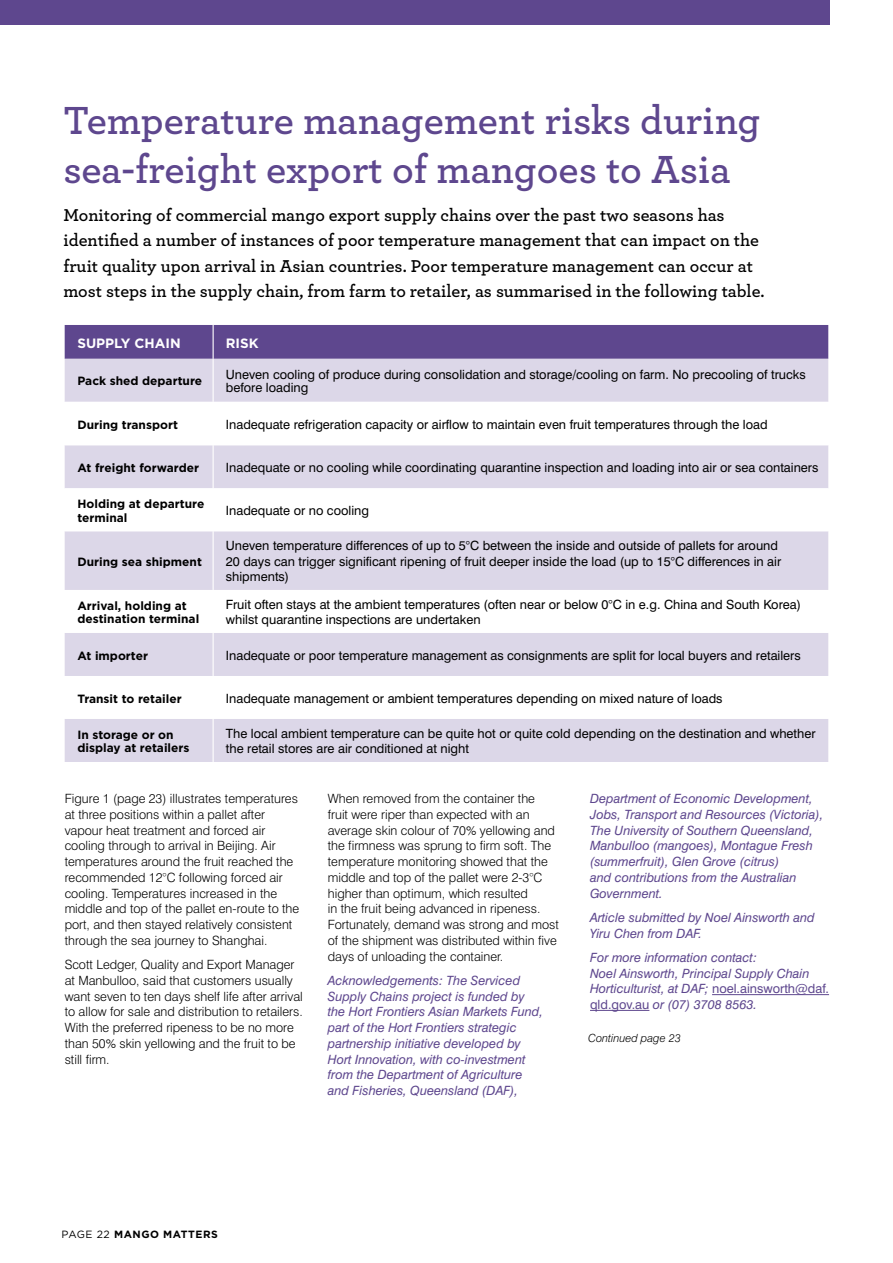
<style>
.page{position:relative;width:893px;height:1263px;background:#fff}
.page>*{position:absolute;margin:0;border:0;box-sizing:border-box;transform-origin:0 0}
.t1{font:600 41.1px/49.2px "Archer";color:#5e478e}
.t2{font:600 18px/25.5px "Archer";color:#000}
.t3{font:700 13.5px "Gotham";color:#fff}
.t4{font:300 12.75px/15.8px "Swiss 721 BT";color:#000}
.t5{font:12.75px/15.8px "Swiss 721 BT";color:#000}
.t6{font:italic 12.75px/15.8px "Swiss 721 BT";color:#5e478e}
.t7{font:700 12px/13.5px "Gotham";color:#000}
.t8{font:italic 300 11.25px "Swiss 721 BT";color:#000}
.t9{font:700 10.5px "Gotham";letter-spacing:.05em;color:#000}
.s1{font-style:normal}
.s2{font-weight:400}
</style>
<div class="page">
<div style="left:0;top:0;width:829px;height:25px;background:#5e478e"></div>
<div style="left:65px;top:325px;width:763px;height:34px;background:#5e478e"></div>
<div style="left:65px;top:359px;width:763px;height:403px;background:#dcd7e8"></div>
<svg style="left:65px;top:402px;width:763px;height:317px"></svg>
<hr style="left:213px;top:325px;width:1px;height:34px;background:#fff">
<hr style="left:213px;top:359px;width:1px;height:43px;background:#fff">
<hr style="left:213px;top:402px;width:1px;height:43px;background:#fff">
<hr style="left:213px;top:445px;width:1px;height:43px;background:#fff">
<hr style="left:213px;top:488px;width:1px;height:43px;background:#fff">
<hr style="left:213px;top:590px;width:1px;height:43px;background:#fff">
<hr style="left:213px;top:633px;width:1px;height:43px;background:#fff">
<hr style="left:213px;top:676px;width:1px;height:43px;background:#fff">
<hr style="left:213px;top:719px;width:1px;height:43px;background:#fff">
<hr style="left:213px;top:531px;width:1px;height:59px;background:#fff">
<hr style="left:712px;top:994px;width:117px;height:1px;background:#5e478e">
<hr style="left:590px;top:1010px;width:59px;height:1px;background:#5e478e">
<h1 class="t1" style="left:63px;top:93px;width:698px">Temperature management risks during sea-freight export of mangoes to Asia</h1>
<p class="t2" style="left:63px;top:201px;width:702px">Monitoring of commercial mango export supply chains over the past two seasons has identified a number of instances of poor temperature management that can impact on the fruit quality upon arrival in Asian countries. Poor temperature management can occur at most steps in the supply chain, from farm to retailer, as summarised in the following table.</p>
<p class="t3" style="left:77px;top:335px;width:105px">SUPPLY CHAIN</p>
<p class="t3" style="left:226px;top:335px;width:34px">RISK</p>
<p class="t7" style="left:77px;top:374px;width:126px">Pack shed departure</p>
<p class="t5" style="left:226px;top:367px;width:581px;line-height:13.5px">Uneven cooling of produce during consolidation and storage/cooling on farm. No precooling of trucks before loading</p>
<p class="t7" style="left:77px;top:417px;width:102px">During transport</p>
<p class="t5" style="left:226px;top:416px;width:543px">Inadequate refrigeration capacity or airflow to maintain even fruit temperatures through the load</p>
<p class="t7" style="left:77px;top:460px;width:123px">At freight forwarder</p>
<p class="t5" style="left:226px;top:459px;width:594px">Inadequate or no cooling while coordinating quarantine inspection and loading into air or sea containers</p>
<p class="t7" style="left:77px;top:497px;width:128px">Holding at departure terminal</p>
<p class="t5" style="left:226px;top:502px;width:145px">Inadequate or no cooling</p>
<p class="t7" style="left:77px;top:554px;width:126px">During sea shipment</p>
<p class="t5" style="left:226px;top:537px;width:557px">Uneven temperature differences of up to 5°C between the inside and outside of pallets for around<br>20 days can trigger significant ripening of fruit deeper inside the load (up to 15°C differences in air shipments)</p>
<p class="t7" style="left:77px;top:598px;width:123px">Arrival, holding at destination terminal</p>
<p class="t5" style="left:226px;top:596px;width:577px">Fruit often stays at the ambient temperatures (often near or below 0°C in e.g. China and South Korea) whilst quarantine inspections are undertaken</p>
<p class="t7" style="left:77px;top:648px;width:72px">At importer</p>
<p class="t5" style="left:226px;top:647px;width:576px">Inadequate or poor temperature management as consignments are split for local buyers and retailers</p>
<p class="t7" style="left:77px;top:691px;width:106px">Transit to retailer</p>
<p class="t5" style="left:226px;top:690px;width:498px">Inadequate management or ambient temperatures depending on mixed nature of loads</p>
<p class="t7" style="left:77px;top:727px;width:114px">In storage or on display at retailers</p>
<p class="t5" style="left:226px;top:725px;width:591px">The local ambient temperature can be quite hot or quite cold depending on the destination and whether the retail stores are air conditioned at night</p>
<p class="t4" style="left:328px;top:790px;width:233px">When removed from the container the<br>fruit were riper than expected with an average skin colour of 70% yellowing and the firmness was sprung to firm soft. The temperature monitoring showed that the middle and top of the pallet were 2-3°C higher than optimum, which resulted<br>in the fruit being advanced in ripeness.<br>Fortunately, demand was strong and most of the shipment was distributed within five days of unloading the container.</p>
<p class="t6" style="left:328px;top:972px;width:217px">Acknowledgements: The Serviced Supply Chains project is funded by the Hort Frontiers Asian Markets Fund, part of the Hort Frontiers strategic partnership initiative developed by Hort Innovation, with co-investment from the Department of Agriculture and Fisheries, Queensland (DAF),</p>
<p class="t6" style="left:590px;top:790px;width:235px">Department of Economic Development, Jobs, Transport and Resources (Victoria), The University of Southern Queensland, Manbulloo (mangoes), Montague Fresh (summerfruit), Glen Grove (citrus)<br>and contributions from the Australian Government.</p>
<p class="t6" style="left:590px;top:909px;width:226px">Article submitted by Noel Ainsworth and<br>Yiru Chen from DAF.</p>
<p class="t6" style="left:590px;top:949px;width:240px">For more information contact:<br>Noel Ainsworth, Principal Supply Chain Horticulturist, at DAF; <span class="s1">noel.ainsworth@daf. qld.gov.au</span> or (07) 3708 8563.</p>
<p class="t8" style="left:588px;top:1031px;width:94px">Continued page 23</p>
<p class="t4" style="left:65px;top:790px;width:236px">Figure 1 (page 23) illustrates temperatures at three positions within a pallet after vapour heat treatment and forced air cooling through to arrival in Beijing. Air temperatures around the fruit reached the recommended 12°C following forced air cooling. Temperatures increased in the middle and top of the pallet en-route to the port, and then stayed relatively consistent through the sea journey to Shanghai.</p>
<p class="t4" style="left:65px;top:956px;width:240px">Scott Ledger, Quality and Export Manager at Manbulloo, said that customers usually want seven to ten days shelf life after arrival to allow for sale and distribution to retailers.<br>With the preferred ripeness to be no more than 50% skin yellowing and the fruit to be still firm.</p>
<p class="t9" style="left:62px;top:1228px;width:158px"><span class="s2">PAGE 22</span> MANGO MATTERS</p>
</div>
